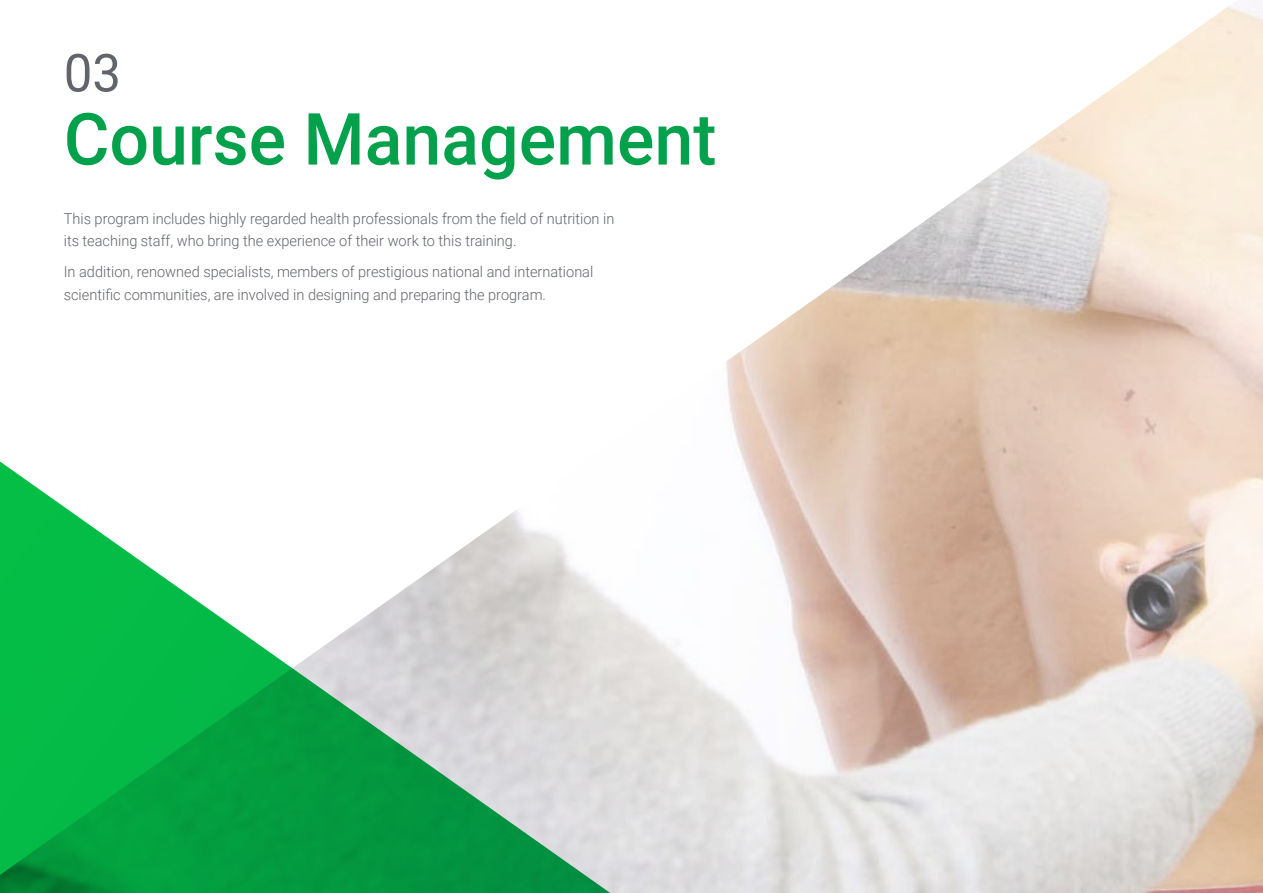
<style>
.page{position:relative;width:1263px;height:893px;background:#fff}
.page>*{position:absolute;margin:0;border:0;box-sizing:border-box;transform-origin:0 0}
.t1{font:500 72px "Roboto";color:#04a14d}
.t2{font:52.5px "Roboto";color:#61646a}
.t3{font:300 15px/22.5px "Roboto";color:#61646a}
</style>
<div class="page">
<img style="left:640px;top:6px;width:623px;height:887px">
<svg style="left:0;top:461px;width:640px;height:432px"></svg>
<h2 class="t2" style="left:64px;top:36px;width:59px">03</h2>
<h1 class="t1" style="left:64px;top:89px;width:654px">Course Management</h1>
<p class="t3" style="left:64px;top:207px;width:552px">This program includes highly regarded health professionals from the field of nutrition in its teaching staff, who bring the experience of their work to this training.</p>
<p class="t3" style="left:64px;top:260px;width:531px">In addition, renowned specialists, members of prestigious national and international scientific communities, are involved in designing and preparing the program.</p>
</div>
